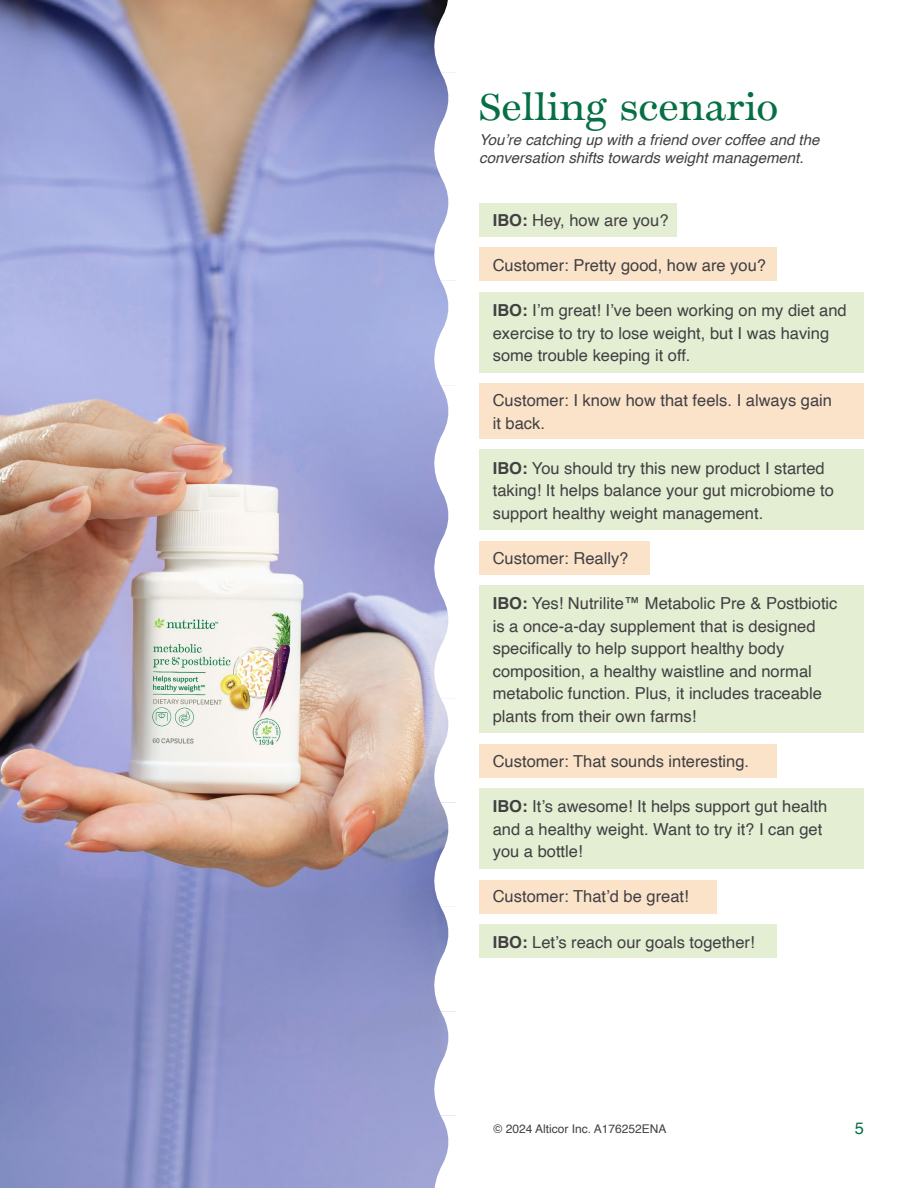
<style>
.page{position:relative;width:918px;height:1188px;background:#fff}
.page>*{position:absolute;margin:0;border:0;box-sizing:border-box;transform-origin:0 0}
.Cover_Super{font:36px "Temeraire";color:#066f44}
.Conversation_Helvetica_11_15{font:16.5px/22.5px "Helvetica";color:#414042}
.t1{font:16.5px "Helvetica";color:#066f44}
.Body_Subhead_Helvetica_Obl_10_12{font:italic 15px/18px "Helvetica";color:#414042}
.Back_Page_Legal_Helvetica_8{font:12px "Helvetica";color:#414042}
.s1{font-weight:700}
</style>
<div class="page">
<img style="left:0;top:0;width:434px;height:1188px">
<div style="left:479px;top:292px;width:385px;height:81px;background:#e3eed3"></div>
<div style="left:479px;top:203px;width:198px;height:34px;background:#e3eed3"></div>
<div style="left:479px;top:924px;width:298px;height:34px;background:#e3eed3"></div>
<div style="left:479px;top:880px;width:238px;height:34px;background:#fbe3ca"></div>
<div style="left:479px;top:744px;width:298px;height:34px;background:#fbe3ca"></div>
<div style="left:479px;top:247px;width:298px;height:34px;background:#fbe3ca"></div>
<div style="left:479px;top:541px;width:171px;height:34px;background:#fbe3ca"></div>
<div style="left:479px;top:383px;width:385px;height:55px;background:#fbe3ca"></div>
<div style="left:479px;top:449px;width:385px;height:81px;background:#e3eed3"></div>
<div style="left:479px;top:585px;width:385px;height:148px;background:#e3eed3"></div>
<div style="left:479px;top:788px;width:385px;height:81px;background:#e3eed3"></div>
<svg style="left:434px;top:0;width:22px;height:1188px"></svg>
<p class="Cover_Super" style="left:479px;top:83px;width:301px">Selling scenario</p>
<h2 class="Body_Subhead_Helvetica_Obl_10_12" style="left:479px;top:131px;width:342px">You’re catching up with a friend over coffee and the conversation shifts towards weight management.</h2>
<p class="Conversation_Helvetica_11_15" style="left:493px;top:209px;width:177px"><span class="s1">IBO:</span> Hey, how are you?</p>
<p class="Conversation_Helvetica_11_15" style="left:493px;top:254px;width:275px">Customer: Pretty good, how are you?</p>
<p class="Conversation_Helvetica_11_15" style="left:493px;top:300px;width:355px"><span class="s1">IBO:</span> I’m great! I’ve been working on my diet and exercise to try to lose weight, but I was having some trouble keeping it off.</p>
<p class="Conversation_Helvetica_11_15" style="left:493px;top:390px;width:341px">Customer: I know how that feels. I always gain it back.</p>
<p class="Conversation_Helvetica_11_15" style="left:493px;top:457px;width:343px"><span class="s1">IBO:</span> You should try this new product I started taking! It helps balance your gut microbiome to support healthy weight management.</p>
<p class="Conversation_Helvetica_11_15" style="left:493px;top:548px;width:137px">Customer: Really?</p>
<p class="Conversation_Helvetica_11_15" style="left:493px;top:593px;width:346px"><span class="s1">IBO:</span> Yes! Nutrilite™ Metabolic Pre &amp; Postbiotic is a once-a-day supplement that is designed specifically to help support healthy body composition, a healthy waistline and normal metabolic function. Plus, it includes traceable plants from their own farms!</p>
<p class="Conversation_Helvetica_11_15" style="left:493px;top:750px;width:258px">Customer: That sounds interesting.</p>
<p class="Conversation_Helvetica_11_15" style="left:493px;top:796px;width:336px"><span class="s1">IBO:</span> It’s awesome! It helps support gut health and a healthy weight. Want to try it? I can get you a bottle!</p>
<p class="Conversation_Helvetica_11_15" style="left:493px;top:886px;width:197px">Customer: That’d be great!</p>
<p class="Conversation_Helvetica_11_15" style="left:493px;top:931px;width:263px"><span class="s1">IBO:</span> Let’s reach our goals together!</p>
<h6 class="Back_Page_Legal_Helvetica_8" style="left:494px;top:1120px;width:174px">© 2024 Alticor Inc. A176252ENA</h6>
<p class="t1" style="left:855px;top:1116px;width:11px">5</p>
</div>
